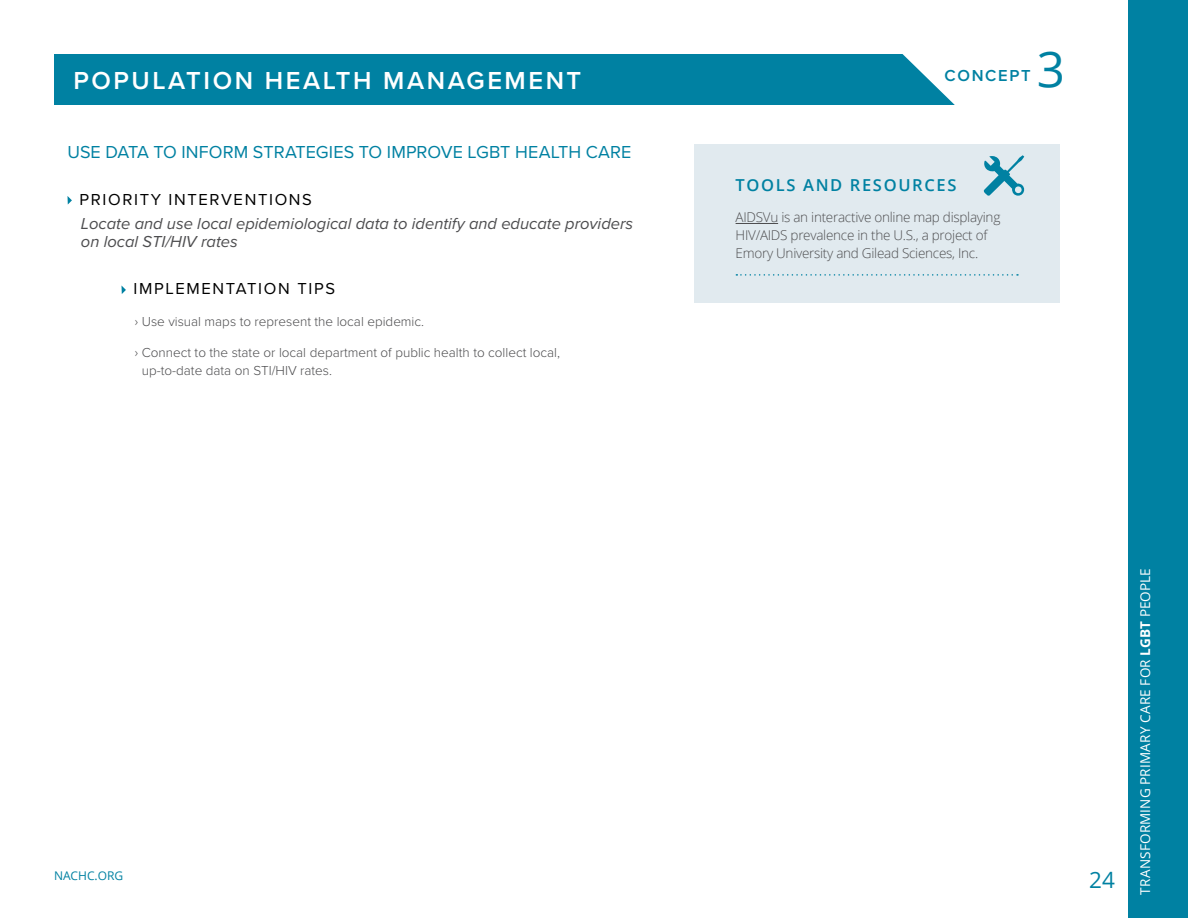
<style>
.page{position:relative;width:1188px;height:918px;background:#fff}
.page>*{position:absolute;margin:0;border:0;box-sizing:border-box;transform-origin:0 0}
.t1{font:49.35px "Open Sans";color:#0081a2}
.t2{font:600 25.5px "Proxima Nova";letter-spacing:.1em;color:#fff}
.t3{font:22.5px "Open Sans";color:#0081a2}
.t4{font:18px "Proxima Nova";letter-spacing:.005em;color:#0081a2}
.t5{font:italic 16.5px/18px "Proxima Nova";color:#4d4d4f}
.t6{font:16.5px "Proxima Nova";letter-spacing:.1em;color:#000}
.t7{font:600 16.5px "Open Sans";letter-spacing:.1em;color:#0081a2}
.t8{font:600 16.5px "Proxima Nova";letter-spacing:.1em;color:#0081a2}
.t9{font:300 13.5px/18px "Proxima Nova";color:#4d4d4f}
.t10{font:300 13.5px/18px "Open Sans";letter-spacing:-.02em;color:#4d4d4f}
.t11{font:13.5px "Open Sans";letter-spacing:.015em;color:#fff}
.t12{font:12px "Open Sans";color:#0081a2}
.s1{font-family:"Open Sans"}
.s2{font-weight:700}
</style>
<div class="page">
<div style="left:1128px;top:0;width:60px;height:918px;background:#0081a2"></div>
<div style="left:54px;top:54px;width:906px;height:51px;background:#0081a2"></div>
<svg style="left:902px;top:54px;width:58px;height:51px"></svg>
<div style="left:694px;top:144px;width:366px;height:158px;background:#e1eaef"></div>
<hr style="left:736px;top:223px;width:42px;height:1px;background:#4d4d4f">
<svg style="left:736px;top:274px;width:282px;height:2px"></svg>
<svg style="left:983px;top:155px;width:42px;height:41px"></svg>
<svg style="left:68px;top:196px;width:4px;height:9px"></svg>
<svg style="left:122px;top:286px;width:4px;height:8px"></svg>
<h2 class="t2" style="left:73px;top:62px;width:509px">POPULATION HEALTH MANAGEMENT</h2>
<h3 class="t4" style="left:68px;top:138px;width:566px">USE DATA TO INFORM STRATEGIES TO IMPROVE LGBT HEALTH CARE</h3>
<p class="t6" style="left:80px;top:187px;width:234px">PRIORITY INTERVENTIONS</p>
<p class="t5" style="left:81px;top:214px;width:554px">Locate and use local epidemiological data to identify and educate providers on local STI/HIV rates</p>
<p class="t6" style="left:134px;top:276px;width:203px">IMPLEMENTATION TIPS</p>
<p class="t9" style="left:135px;top:311px;width:291px"><span class="s1">›</span> Use visual maps to represent the local epidemic.</p>
<p class="t9" style="left:142px;top:343px;width:420px;text-indent:-7px"><span class="s1">›</span> Connect to the state or local department of public health to collect local, up-to-date data on STI/HIV rates.</p>
<p class="t12" style="left:54px;top:867px;width:71px">NACHC.ORG</p>
<p class="t8" style="left:945px;top:63px;width:87px">CONCEPT</p>
<h1 class="t1" style="left:1037px;top:36px;width:30px">3</h1>
<p class="t7" style="left:736px;top:174px;width:222px">TOOLS AND RESOURCES</p>
<p class="t10" style="left:736px;top:208px;width:266px">AIDSVu is an interactive online map displaying<br>HIV/AIDS prevalence in the U.S., a project of<br>Emory University and Gilead Sciences, Inc.</p>
<h3 class="t3" style="left:1089px;top:864px;width:27px">24</h3>
<p class="t11" style="left:1136px;top:895px;width:329px;rotate:-90deg">TRANSFORMING PRIMARY CARE FOR <span class="s2">LGBT</span> PEOPLE</p>
</div>
